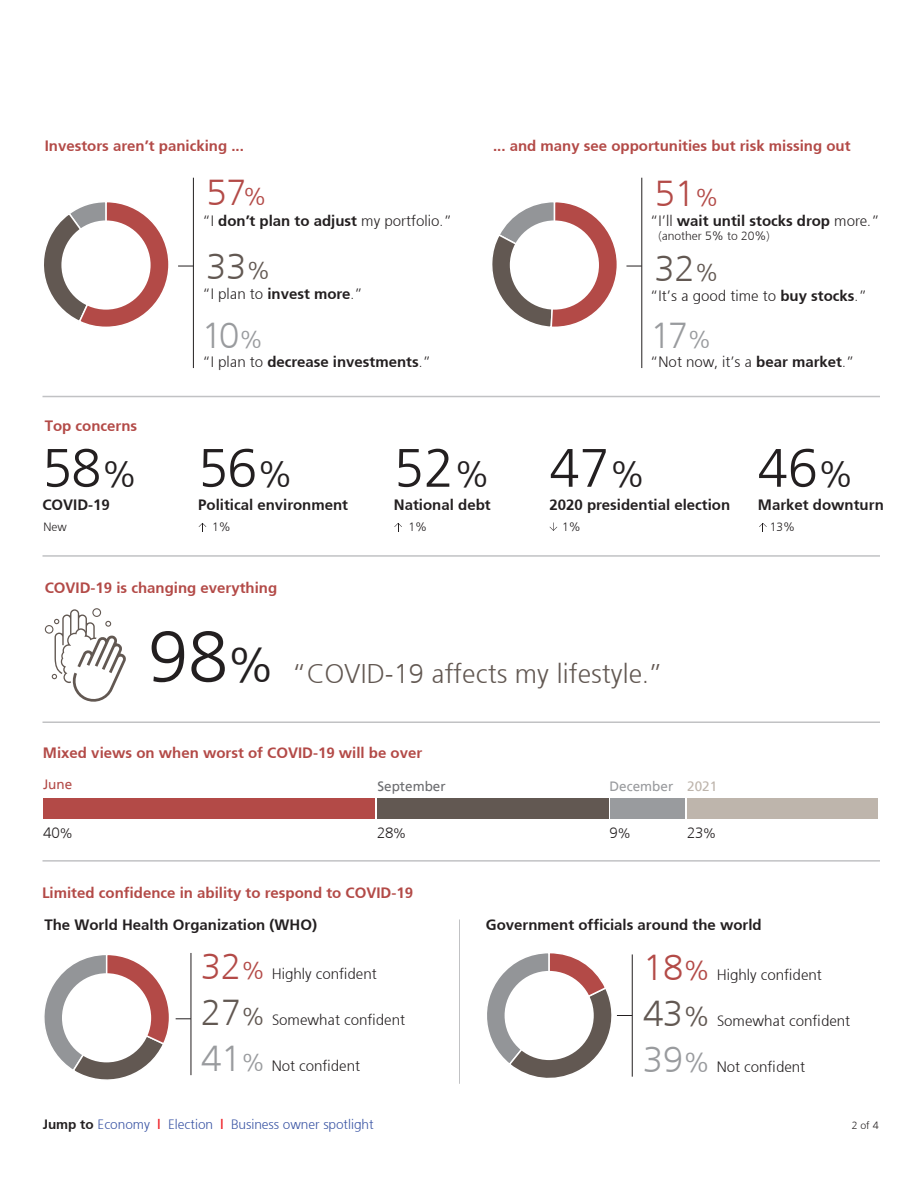
<style>
.page{position:relative;width:918px;height:1188px;background:#fff}
.page>*{position:absolute;margin:0;border:0;box-sizing:border-box;transform-origin:0 0}
.t1{font:300 54px "Frutiger 45";color:#231f20}
.t2{font:300 36px/74.4px "Frutiger 45";color:#b34a47}
.t3{font:300 36px "Frutiger 45";color:#999b9e}
.t4{font:300 36px "Frutiger 45";color:#625852}
.t5{font:300 27px "Frutiger 45";color:#625852}
.t6{font:300 15px "Frutiger 45";color:#231f20}
.t7{font:300 15px "Frutiger 45";color:#b34a47}
.t8{font:300 15px "Frutiger 45";color:#231f20}
.t9{font:300 13.5px "Frutiger 45";color:#3853a3}
.t10{font:13.5px "Frutiger 55 Roman";color:#999b9e}
.t11{font:13.5px "Frutiger 55 Roman";color:#6c6d70}
.t12{font:13.5px "Frutiger 55 Roman";color:#b34a47}
.t13{font:300 12px "Frutiger 45";color:#231f20}
.t14{font:300 10.5px "Frutiger 45";color:#231f20}
.s1{font-size:24px}
.s2{color:#625852}
.s3{font-size:24px;color:#625852}
.s4{font-style:inherit}
.s5{font-size:36px}
.s6{font-size:72px;color:#231f20}
.s7{font-size:48px;color:#231f20}
.s8{color:#beb5ac}
.s9{font-size:13.5px}
.s10{font-size:36px;color:#b34a47}
.s11{font-size:24px;color:#b34a47}
.s12{font-size:27px;color:#b34a47}
.s13{font-size:36px;color:#625852}
.s14{font-size:27px;color:#625852}
.s15{font-size:36px;color:#999b9e}
.s16{font-size:24px;color:#999b9e}
.s17{font-size:27px;color:#999b9e}
.s18{color:#231f20}
.s19{color:#ee1d23}
</style>
<div class="page">
<hr style="left:43px;top:396px;width:837px;height:1px;background:#c1c2c4">
<hr style="left:43px;top:721px;width:837px;height:2px;background:#c1c2c4">
<hr style="left:43px;top:555px;width:837px;height:2px;background:#c1c2c4">
<svg style="left:394px;top:523px;width:8px;height:8px"></svg>
<svg style="left:759px;top:523px;width:8px;height:8px"></svg>
<svg style="left:550px;top:523px;width:7px;height:8px"></svg>
<svg style="left:199px;top:523px;width:7px;height:8px"></svg>
<svg style="left:44px;top:202px;width:125px;height:125px"></svg>
<hr style="left:193px;top:178px;width:1px;height:190px;background:#231f20">
<svg style="left:178px;top:266px;width:15px;height:1px"></svg>
<div style="left:61px;top:220px;width:90px;height:90px;background:#fff;border-radius:50%"></div>
<svg style="left:492px;top:202px;width:125px;height:125px"></svg>
<hr style="left:642px;top:178px;width:1px;height:190px;background:#231f20">
<svg style="left:626px;top:266px;width:16px;height:1px"></svg>
<div style="left:510px;top:220px;width:89px;height:90px;background:#fff;border-radius:50%"></div>
<hr style="left:43px;top:860px;width:837px;height:2px;background:#c1c2c4">
<div style="left:687px;top:798px;width:190px;height:21px;background:#beb5ac"></div>
<div style="left:611px;top:798px;width:74px;height:21px;background:#999b9e"></div>
<div style="left:377px;top:798px;width:232px;height:21px;background:#625852"></div>
<div style="left:44px;top:798px;width:331px;height:21px;background:#b34a47"></div>
<hr style="left:191px;top:953px;width:1px;height:122px;background:#231f20">
<svg style="left:44px;top:953px;width:147px;height:127px"></svg>
<hr style="left:632px;top:954px;width:1px;height:123px;background:#231f20">
<svg style="left:487px;top:953px;width:145px;height:125px"></svg>
<div style="left:62px;top:973px;width:89px;height:89px;background:#fff;border-radius:50%"></div>
<div style="left:505px;top:971px;width:89px;height:89px;background:#fff;border-radius:50%"></div>
<hr style="left:459px;top:919px;width:1px;height:165px;background:#c1c2c4">
<svg style="left:45px;top:608px;width:81px;height:94px"></svg>
<p class="t7" style="left:45px;top:137px;width:201px">Investors aren’t panicking ...</p>
<p class="t7" style="left:493px;top:137px;width:359px">... and many see opportunities but risk missing out</p>
<p class="t7" style="left:45px;top:416px;width:94px">Top concerns</p>
<h2 class="t2" style="left:206px;top:155px;width:66px">57<span class="s1">%<br></span><span class="s2">33</span><span class="s3">%</span></h2>
<p class="t6" style="left:202px;top:212px;width:251px"><span class="s4">“I</span> don’t plan to adjust <span class="s4">my portfolio.”</span></p>
<p class="t8" style="left:202px;top:285px;width:162px">“I plan to <span class="s4">invest more</span>.”</p>
<h2 class="t3" style="left:202px;top:314px;width:63px">10<span class="s1">%</span></h2>
<p class="t6" style="left:202px;top:353px;width:230px"><span class="s4">“I plan to</span> decrease investments<span class="s4">.”</span></p>
<h2 class="t2" style="left:655px;top:156px;width:66px">51<span class="s1">%</span></h2>
<p class="t6" style="left:650px;top:212px;width:231px"><span class="s4">“I’ll</span> wait until stocks drop <span class="s4">more.”</span></p>
<p class="t13" style="left:659px;top:229px;width:113px">(another 5% to 20%)</p>
<h2 class="t4" style="left:655px;top:248px;width:66px">32<span class="s1">%</span></h2>
<p class="t8" style="left:650px;top:287px;width:218px">“It’s a good time to <span class="s4">buy stocks</span>.”</p>
<h2 class="t3" style="left:650px;top:314px;width:63px">17<span class="s1">%</span></h2>
<p class="t8" style="left:650px;top:354px;width:206px">“Not now, it’s a <span class="s4">bear market</span>.”</p>
<h1 class="t1" style="left:42px;top:437px;width:96px">58<span class="s5">%</span></h1>
<p class="t6" style="left:42px;top:496px;width:69px">COVID-19</p>
<h1 class="t1" style="left:198px;top:437px;width:96px">56<span class="s5">%</span></h1>
<p class="t6" style="left:198px;top:496px;width:151px">Political environment</p>
<p class="t13" style="left:212px;top:520px;width:20px">1%</p>
<h1 class="t1" style="left:394px;top:437px;width:98px">52<span class="s5">%</span></h1>
<p class="t6" style="left:394px;top:496px;width:98px">National debt</p>
<h1 class="t1" style="left:758px;top:437px;width:98px">46<span class="s5">%</span></h1>
<p class="t6" style="left:758px;top:496px;width:128px">Market downturn</p>
<h1 class="t1" style="left:550px;top:437px;width:98px">47<span class="s5">%</span></h1>
<p class="t6" style="left:550px;top:496px;width:182px">2020 presidential election</p>
<p class="t13" style="left:562px;top:520px;width:20px">1%</p>
<p class="t13" style="left:43px;top:520px;width:25px">New</p>
<p class="t13" style="left:408px;top:520px;width:20px">1%</p>
<p class="t13" style="left:770px;top:520px;width:27px">13%</p>
<p class="t7" style="left:45px;top:579px;width:234px">COVID-19 is changing everything</p>
<h3 class="t5" style="left:148px;top:658px;width:517px"><span class="s6">98</span><span class="s7">%</span> “COVID-19 affects my lifestyle.”</h3>
<p class="t7" style="left:43px;top:744px;width:381px">Mixed views on when worst of COVID-19 will be over</p>
<p class="t12" style="left:43px;top:776px;width:31px">June</p>
<p class="t11" style="left:377px;top:778px;width:70px">September</p>
<p class="t10" style="left:610px;top:778px;width:109px">December <span class="s8">2021</span></p>
<p class="t8" style="left:43px;top:824px;width:31px">40<span class="s9">%</span></p>
<p class="t8" style="left:377px;top:824px;width:31px">28<span class="s9">%</span></p>
<p class="t8" style="left:610px;top:824px;width:23px">9<span class="s9">%</span></p>
<p class="t8" style="left:687px;top:824px;width:31px">23<span class="s9">%</span></p>
<p class="t7" style="left:42px;top:884px;width:372px">Limited confidence in ability to respond to COVID-19</p>
<p class="t6" style="left:44px;top:915px;width:274px">The World Health Organization (WHO)</p>
<p class="t6" style="left:486px;top:915px;width:277px">Government officials around the world</p>
<p class="t8" style="left:201px;top:965px;width:177px"><span class="s10">32</span><span class="s11">%</span> Highly confident</p>
<p class="t8" style="left:643px;top:966px;width:180px"><span class="s10">18</span><span class="s12">%</span> Highly confident</p>
<p class="t8" style="left:201px;top:1011px;width:206px"><span class="s13">27</span><span class="s3">%</span> Somewhat confident</p>
<p class="t8" style="left:643px;top:1012px;width:209px"><span class="s13">43</span><span class="s14">%</span> Somewhat confident</p>
<p class="t8" style="left:201px;top:1057px;width:161px"><span class="s15">41</span><span class="s16">%</span> Not confident</p>
<p class="t8" style="left:643px;top:1058px;width:164px"><span class="s15">39</span><span class="s17">%</span> Not confident</p>
<p class="t9" style="left:43px;top:1117px;width:332px"><span class="s18">Jump to</span> Economy <span class="s19">|</span> Election <span class="s19">|</span> Business owner spotlight</p>
<p class="t14" style="left:852px;top:1120px;width:28px">2 of 4</p>
</div>
